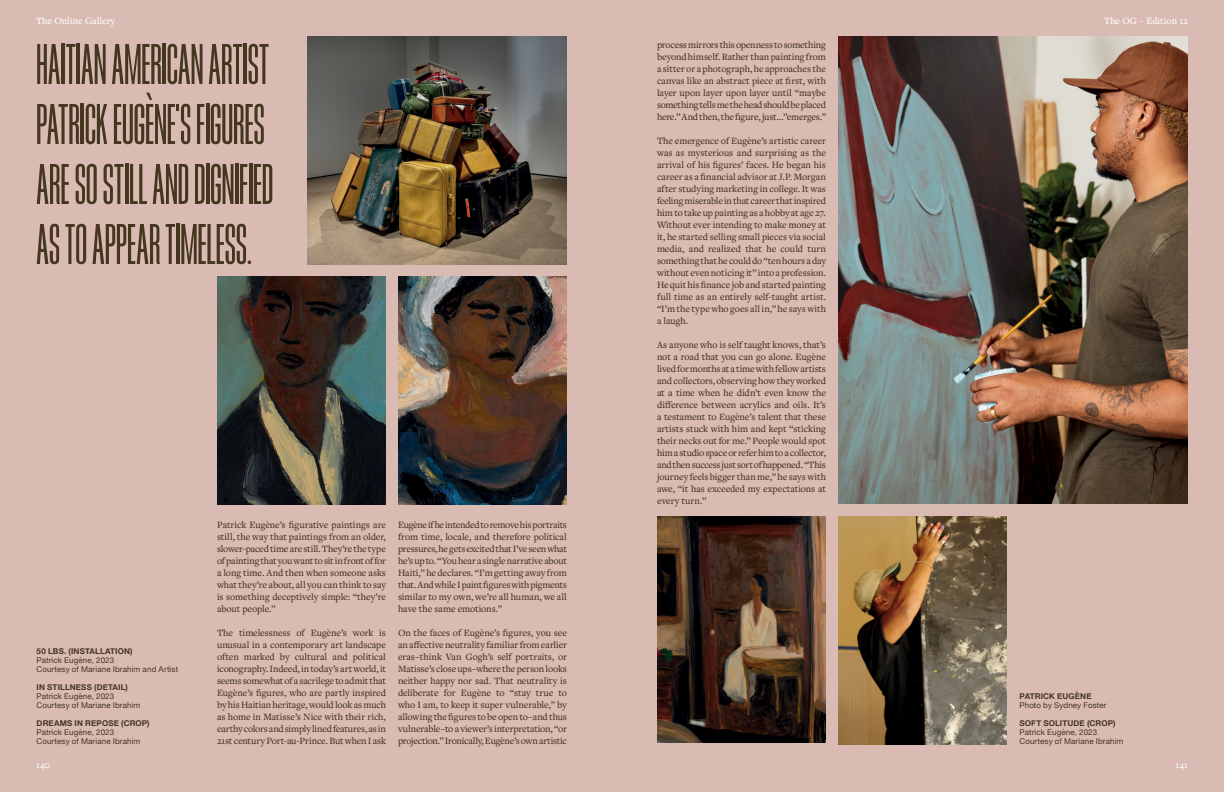
<style>
.page{position:relative;width:1224px;height:792px;background:#d9bbb3}
.page>*{position:absolute;margin:0;border:0;box-sizing:border-box;transform-origin:0 0}
.t1{font:60px/60px "Bee Three";letter-spacing:-.01em;color:#453620}
.t2{font:500 10px/12px "Freight Text Pro";letter-spacing:-.015em;color:#453620;text-align:justify}
.t3{font:500 10px "Freight Text Pro";color:#fff}
.t4{font:8px/9px "Helvetica Neue";letter-spacing:.015em;color:#443520}
.t5{font:700 8px "Helvetica Neue";letter-spacing:.02em;color:#443520}
</style>
<div class="page">
<img style="left:217px;top:276px;width:169px;height:228px">
<img style="left:308px;top:36px;width:259px;height:228px">
<img style="left:657px;top:516px;width:169px;height:227px">
<img style="left:838px;top:36px;width:350px;height:468px">
<img style="left:838px;top:516px;width:169px;height:228px">
<img style="left:398px;top:276px;width:169px;height:228px">
<p class="t3" style="left:36px;top:14px;width:81px">The Online Gallery</p>
<p class="t3" style="left:1104px;top:14px;width:85px">The OG – Edition 12</p>
<h1 class="t1" style="left:36px;top:35px;width:239px">HAITIAN AMERICAN ARTIST<br>PATRICK EUGÈNE’S FIGURES<br>ARE SO STILL AND DIGNIFIED<br>AS TO APPEAR TIMELESS.</h1>
<p class="t5" style="left:37px;top:646px;width:97px">50 LBS. (INSTALLATION)</p>
<p class="t4" style="left:36px;top:656px;width:143px">Patrick Eugène, 2023<br>Courtesy of Mariane Ibrahim and Artist</p>
<p class="t5" style="left:37px;top:682px;width:93px">IN STILLNESS (DETAIL)</p>
<p class="t4" style="left:36px;top:692px;width:105px">Patrick Eugène, 2023<br>Courtesy of Mariane Ibrahim</p>
<p class="t5" style="left:37px;top:718px;width:115px">DREAMS IN REPOSE (CROP)</p>
<p class="t4" style="left:36px;top:728px;width:105px">Patrick Eugène, 2023<br>Courtesy of Mariane Ibrahim</p>
<p class="t2" style="left:217px;top:518px;width:171px">Patrick Eugène’s figurative paintings are still, the way that paintings from an older, slower-paced time are still. They’re the type of painting that you want to sit in front of for a long time. And then when someone asks what they’re about, all you can think to say is something deceptively simple: “they’re about people.”</p>
<p class="t2" style="left:217px;top:626px;width:171px">The timelessness of Eugène’s work is unusual in a contemporary art landscape often marked by cultural and political iconography. Indeed, in today’s art world, it seems somewhat of a sacrilege to admit that Eugène’s figures, who are partly inspired by his Haitian heritage, would look as much as home in Matisse’s Nice with their rich, earthy colors and simply lined features, as in 21st century Port-au-Prince. But when I ask</p>
<p class="t2" style="left:398px;top:518px;width:171px">Eugène if he intended to remove his portraits from time, locale, and therefore political pressures, he gets excited that I’ve seen what he’s up to. “You hear a single narrative about Haiti,” he declares. “I’m getting away from that. And while I paint figures with pigments similar to my own, we’re all human, we all have the same emotions.”</p>
<p class="t2" style="left:398px;top:626px;width:171px">On the faces of Eugène’s figures, you see an affective neutrality familiar from earlier eras–think Van Gogh’s self portraits, or Matisse’s close ups–where the person looks neither happy nor sad. That neutrality is deliberate for Eugène to “stay true to who I am, to keep it super vulnerable,” by allowing the figures to be open to–and thus vulnerable–to a viewer’s interpretation, “or projection.” Ironically, Eugène’s own artistic</p>
<p class="t2" style="left:657px;top:38px;width:171px">process mirrors this openness to something beyond himself. Rather than painting from a sitter or a photograph, he approaches the canvas like an abstract piece at first, with layer upon layer upon layer until “maybe something tells me the head should be placed here.” And then, the figure, just…”emerges.”</p>
<p class="t2" style="left:657px;top:134px;width:171px">The emergence of Eugène’s artistic career was as mysterious and surprising as the arrival of his figures’ faces. He began his career as a financial advisor at J.P. Morgan after studying marketing in college. It was feeling miserable in that career that inspired him to take up painting as a hobby at age 27.<br>Without ever intending to make money at it, he started selling small pieces via social media, and realized that he could turn something that he could do “ten hours a day without even noticing it” into a profession.<br>He quit his finance job and started painting full time as an entirely self-taught artist. “I’m the type who goes all in,” he says with a laugh.</p>
<p class="t2" style="left:657px;top:338px;width:171px">As anyone who is self taught knows, that’s not a road that you can go alone. Eugène lived for months at a time with fellow artists and collectors, observing how they worked at a time when he didn’t even know the difference between acrylics and oils. It’s a testament to Eugène’s talent that these artists stuck with him and kept “sticking their necks out for me.” People would spot him a studio space or refer him to a collector, and then success just sort of happened. “This journey feels bigger than me,” he says with awe, “it has exceeded my expectations at every turn.”</p>
<p class="t5" style="left:1020px;top:691px;width:73px">PATRICK EUGÈNE</p>
<p class="t4" style="left:1020px;top:701px;width:89px">Photo by Sydney Foster</p>
<p class="t5" style="left:1020px;top:718px;width:97px">SOFT SOLITUDE (CROP)</p>
<p class="t4" style="left:1019px;top:728px;width:105px">Patrick Eugène, 2023<br>Courtesy of Mariane Ibrahim</p>
<p class="t3" style="left:36px;top:758px;width:16px">140</p>
<p class="t3" style="left:1176px;top:758px;width:14px">141</p>
</div>
